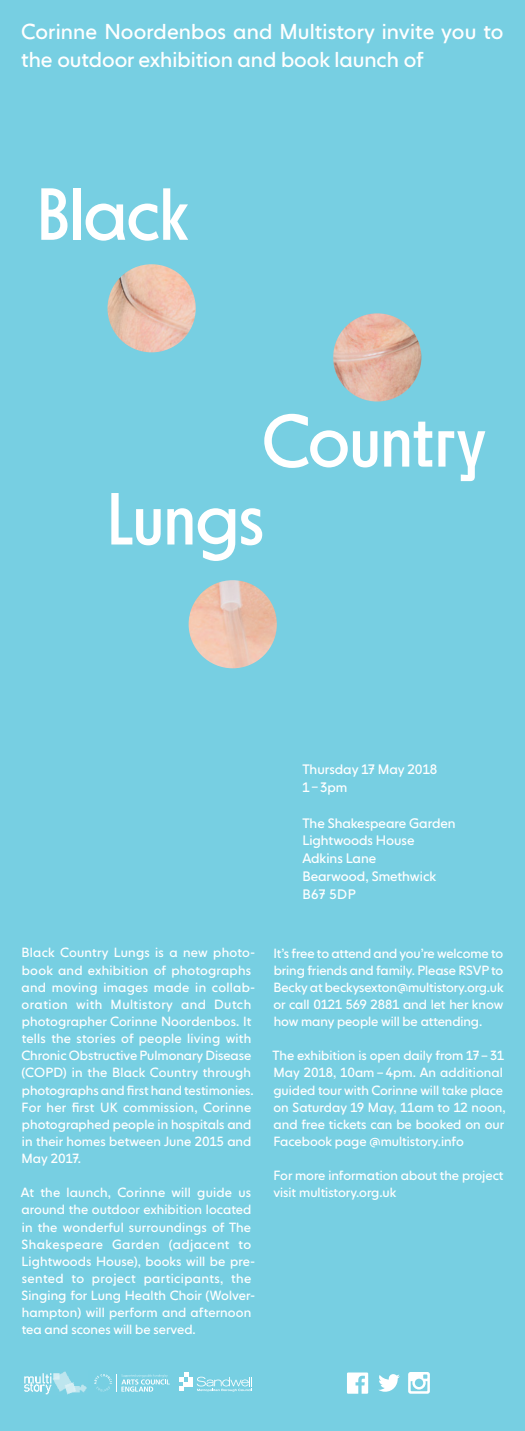
<style>
.page{position:relative;width:525px;height:1431px;background:#fff}
.page>*{position:absolute;margin:0;border:0;box-sizing:border-box;transform-origin:0 0}
.t1{font:72.5px "NEXT Trial Poster";color:#fff}
.t2{font:21.25px/27.5px "NEXT Trial";color:#fff}
.t3{font:13.5px/17.8px "NEXT Trial";color:#fff}
.t4{font:13.12px/17.1px "NEXT Trial";letter-spacing:.005em;color:#fff}
.s1{font-size:13.12px}
</style>
<div class="page">
<div style="left:0;top:0;width:524px;height:1430px;background:#77cfe2"></div>
<img style="left:333px;top:313px;width:88px;height:88px;border-radius:44px">
<img style="left:107px;top:264px;width:89px;height:88px;border-radius:44px">
<img style="left:188px;top:580px;width:89px;height:88px;border-radius:44px">
<img style="left:24px;top:1371px;width:63px;height:23px">
<svg style="left:94px;top:1374px;width:76px;height:17px"></svg>
<svg style="left:179px;top:1372px;width:73px;height:19px"></svg>
<svg style="left:347px;top:1372px;width:21px;height:21px"></svg>
<svg style="left:408px;top:1372px;width:21px;height:21px"></svg>
<svg style="left:378px;top:1374px;width:21px;height:17px"></svg>
<h2 class="t2" style="left:21px;top:19px;width:483px">Corinne Noordenbos and Multistory invite you to the outdoor exhibition and book launch of</h2>
<h1 class="t1" style="left:37px;top:171px;width:153px">Black</h1>
<h1 class="t1" style="left:262px;top:398px;width:225px">Country</h1>
<h1 class="t1" style="left:107px;top:476px;width:158px">Lungs</h1>
<p class="t3" style="left:302px;top:761px;width:136px">Thursday 17 May 2018<br>1 <span class="s1">–</span> 3pm</p>
<p class="t3" style="left:302px;top:814px;width:155px">The Shakespeare Garden<br>Lightwoods House<br>Adkins Lane<br>Bearwood, Smethwick<br>B67 5DP</p>
<p class="t4" style="left:21px;top:944px;width:235px">Black Country Lungs is a new photo&shy;book and exhibition of photographs and moving images made in collab&shy;oration with Multistory and Dutch photographer Corinne Noordenbos. It tells the stories of people living with Chronic Obstructive Pulmonary Disease (COPD) in the Black Country through photographs and first hand testimonies.<br>For her first UK commission, Corinne photographed people in hospitals and in their homes between June 2015 and May 2017.</p>
<p class="t4" style="left:21px;top:1184px;width:236px">At the launch, Corinne will guide us around the outdoor exhibition located in the wonderful surroundings of The Shakespeare Garden (adjacent to Lightwoods House), books will be pre&shy;sented to project participants, the Singing for Lung Health Choir (Wolver&shy;hampton) will perform and afternoon tea and scones will be served.</p>
<p class="t4" style="left:273px;top:944px;width:231px;text-align:justify">It’s free to attend and you’re welcome to bring friends and family. Please RSVP to Becky at beckysexton@multistory.org.uk or call 0121 569 2881 and let her know how many people will be attending.</p>
<p class="t4" style="left:272px;top:1047px;width:235px">The exhibition is open daily from 17–31<br>May 2018, 10am –4pm. An additional guided tour with Corinne will take place on Saturday 19 May, 11am to 12 noon, and free tickets can be booked on our Facebook page @multistory.info</p>
<p class="t4" style="left:273px;top:1167px;width:231px">For more information about the project visit multistory.org.uk</p>
</div>
